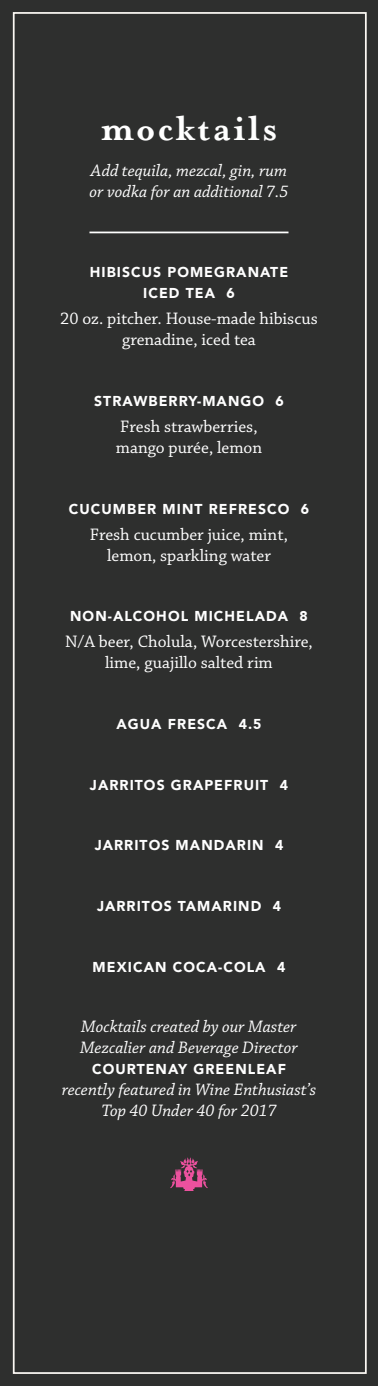
<style>
.page{position:relative;width:378px;height:1386px;background:#2e2f2e}
.page>*{position:absolute;margin:0;border:0;box-sizing:border-box;transform-origin:0 0}
.t1{font:700 40.25px "Mrs Eaves";letter-spacing:.05em;color:#fff}
.body_copy{font:17.5px/21px "Chaparral Pro";color:#fff;text-align:center}
.body_copy-2{font:italic 17.5px/21px "Chaparral Pro";color:#fff}
.subheader{font:900 14px/21px "Avenir";letter-spacing:.075em;color:#fff;text-align:center}
</style>
<div class="page">
<div style="left:13px;top:12px;width:354px;height:1362px;border:2px solid #fbf8f3"></div>
<hr style="left:89px;top:232px;width:200px;height:1px;background:#fff">
<svg style="left:170px;top:1158px;width:38px;height:32px"></svg>
<p class="t1" style="left:100px;top:105px;width:179px">mocktails</p>
<p class="body_copy-2" style="left:89px;top:161px;width:201px">Add tequila, mezcal, gin, rum or vodka for an additional 7.5</p>
<p class="subheader" style="left:90px;top:262px;width:200px">HIBISCUS POMEGRANATE<br>ICED TEA 6</p>
<p class="body_copy" style="left:60px;top:309px;width:259px">20 oz. pitcher. House-made hibiscus grenadine, iced tea</p>
<p class="subheader" style="left:94px;top:391px;width:191px">STRAWBERRY-MANGO 6</p>
<p class="body_copy" style="left:116px;top:417px;width:148px;text-align:left">Fresh strawberries, mango purée, lemon</p>
<p class="subheader" style="left:69px;top:498px;width:242px">CUCUMBER MINT REFRESCO 6</p>
<p class="body_copy" style="left:90px;top:524px;width:200px">Fresh cucumber juice, mint, lemon, sparkling water</p>
<p class="subheader" style="left:70px;top:606px;width:239px">NON-ALCOHOL MICHELADA 8</p>
<p class="body_copy" style="left:65px;top:632px;width:249px">N/A beer, Cholula, Worcestershire, lime, guajillo salted rim</p>
<p class="subheader" style="left:116px;top:713px;width:147px">AGUA FRESCA 4.5</p>
<p class="subheader" style="left:90px;top:774px;width:200px">JARRITOS GRAPEFRUIT 4</p>
<p class="subheader" style="left:95px;top:835px;width:190px">JARRITOS MANDARIN 4</p>
<p class="subheader" style="left:97px;top:896px;width:186px">JARRITOS TAMARIND 4</p>
<p class="subheader" style="left:93px;top:956px;width:194px">MEXICAN COCA-COLA 4</p>
<p class="body_copy-2" style="left:81px;top:1017px;width:217px">Mocktails created by our Master</p>
<p class="body_copy-2" style="left:80px;top:1038px;width:219px">Mezcalier and Beverage Director</p>
<p class="subheader" style="left:92px;top:1059px;width:195px">COURTENAY GREENLEAF</p>
<p class="body_copy-2" style="left:62px;top:1080px;width:256px">recently featured in Wine Enthusiast’s</p>
<p class="body_copy-2" style="left:101px;top:1101px;width:177px">Top 40 Under 40 for 2017</p>
</div>
